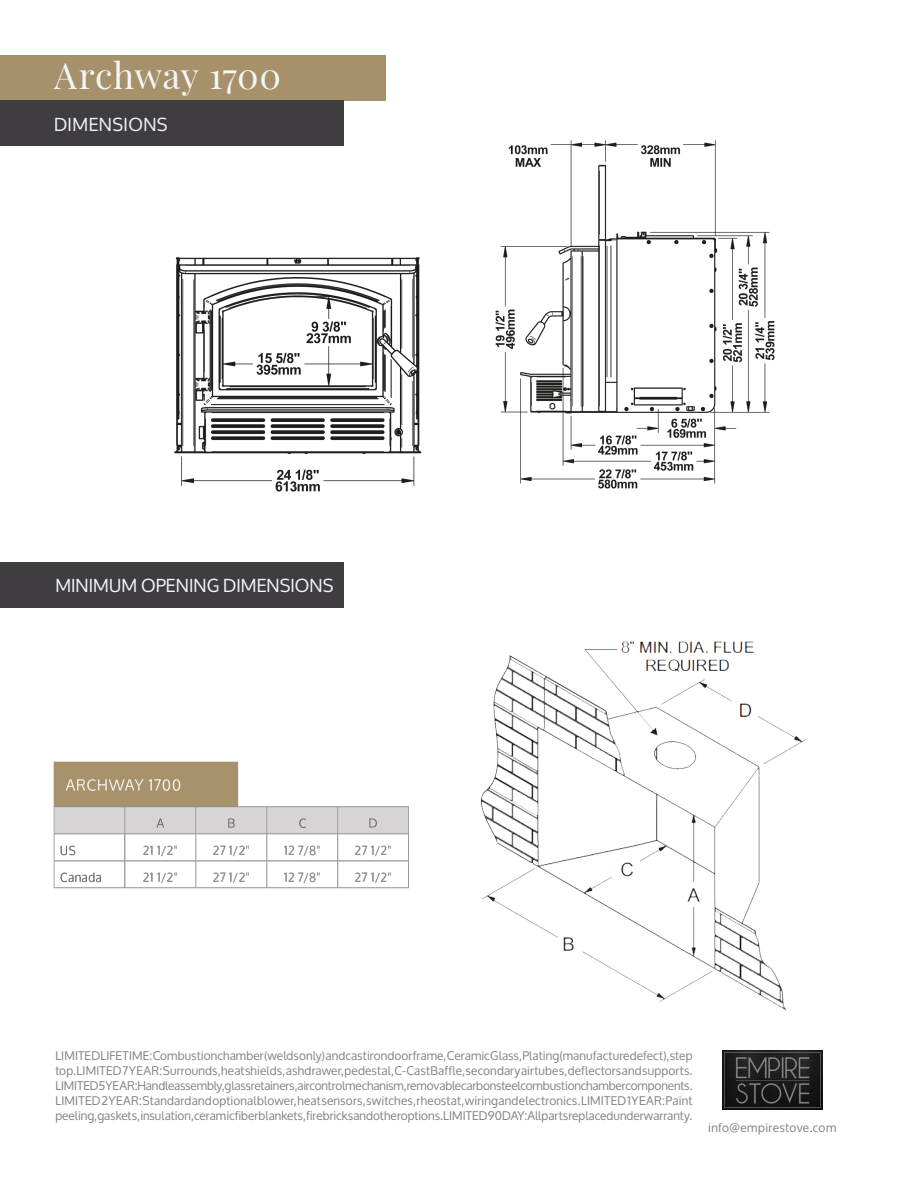
<style>
.page{position:relative;width:918px;height:1188px;background:#fff}
.page>*{position:absolute;margin:0;border:0;box-sizing:border-box;transform-origin:0 0}
.Made_in_the_USA_Body{font:36px "Playfair Display";letter-spacing:.01em;color:#f3f6f7}
.Made_in_the_USA_Body-2{font:18px "Oxygen";letter-spacing:.005em;color:#f3f6f7}
.Made_in_the_USA_Body-3{font:12px/15px "Oxygen";letter-spacing:.005em;color:#808285;text-align:justify}
.Made_in_the_USA_Body-4{font:12px "Oxygen";letter-spacing:.03em;color:#808285}
</style>
<div class="page">
<div style="left:0;top:56px;width:386px;height:45px;background:#a7916a"></div>
<div style="left:0;top:101px;width:343px;height:45px;background:#3f3d3f"></div>
<img style="left:174px;top:257px;width:248px;height:235px">
<img style="left:495px;top:140px;width:280px;height:349px">
<img style="left:722px;top:1050px;width:101px;height:59px">
<img style="left:53px;top:761px;width:356px;height:128px">
<img style="left:480px;top:641px;width:328px;height:370px">
<div style="left:0;top:562px;width:343px;height:45px;background:#3f3d3f"></div>
<p class="Made_in_the_USA_Body" style="left:54px;top:47px;width:229px">Archway 1700</p>
<p class="Made_in_the_USA_Body-2" style="left:54px;top:114px;width:115px">DIMENSIONS</p>
<p class="Made_in_the_USA_Body-2" style="left:55px;top:576px;width:280px">MINIMUM OPENING DIMENSIONS</p>
<p class="Made_in_the_USA_Body-3" style="left:55px;top:1048px;width:639px">LIMITED LIFETIME: Combustion chamber (welds only) and cast iron door frame, Ceramic Glass, Plating (manufacture defect), step top. LIMITED 7 YEAR: Surrounds, heat shields, ash drawer, pedestal, C-Cast Baffle, secondary air tubes, deflectors and supports.<br>LIMITED 5 YEAR: Handle assembly, glass retainers, air control mechanism, removable carbon steel combustion chamber components.<br>LIMITED 2 YEAR: Standard and optional blower, heat sensors, switches, rheostat, wiring and electronics. LIMITED 1 YEAR: Paint peeling, gaskets, insulation, ceramic fiber blankets, firebricks and other options. LIMITED 90 DAY: All parts replaced under warranty.</p>
<p class="Made_in_the_USA_Body-4" style="left:708px;top:1121px;width:130px">info@empirestove.com</p>
</div>
